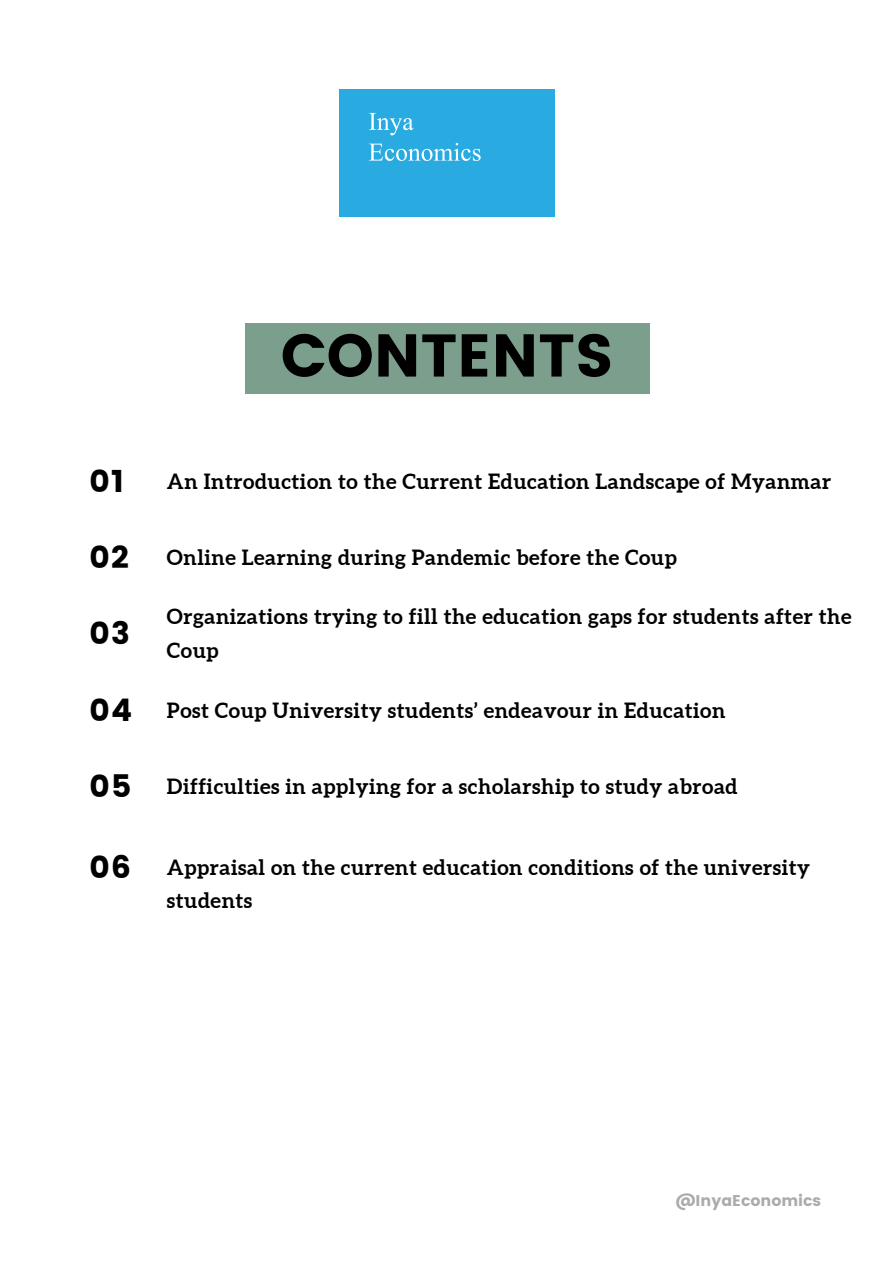
<style>
.page{position:relative;width:894px;height:1264px;background:#fff}
.page>*{position:absolute;margin:0;border:0;box-sizing:border-box;transform-origin:0 0}
.t1{font:60px "Poppins";color:#000}
.t2{font:31.05px "Poppins";letter-spacing:.05em;color:#000}
.t3{font:700 21px/33.8px "Aleo";letter-spacing:.025em;color:#000}
.t4{font:15.45px "Poppins";color:#ababab}
</style>
<div class="page">
<div style="left:244px;top:323px;width:405px;height:71px;background:#7c9f8d"></div>
<div style="left:339px;top:89px;width:215px;height:128px;background:#29abe2"></div>
<p class="t1" style="left:280px;top:321px;width:334px">CONTENTS</p>
<p class="t2" style="left:89px;top:463px;width:36px">01</p>
<p class="t3" style="left:167px;top:464px;width:665px">An Introduction to the Current Education Landscape of Myanmar</p>
<p class="t2" style="left:89px;top:539px;width:41px">02</p>
<p class="t2" style="left:89px;top:615px;width:42px">03</p>
<p class="t3" style="left:167px;top:540px;width:511px">Online Learning during Pandemic before the Coup</p>
<p class="t3" style="left:167px;top:599px;width:686px">Organizations trying to fill the education gaps for students after the<br>Coup</p>
<p class="t2" style="left:89px;top:691px;width:44px">04</p>
<p class="t3" style="left:167px;top:693px;width:560px">Post Coup University students’ endeavour in Education</p>
<p class="t2" style="left:89px;top:768px;width:44px">05</p>
<p class="t3" style="left:167px;top:769px;width:572px">Difficulties in applying for a scholarship to study abroad</p>
<p class="t2" style="left:89px;top:848px;width:43px">06</p>
<p class="t3" style="left:167px;top:850px;width:644px">Appraisal on the current education conditions of the university students</p>
<p class="t4" style="left:675px;top:1191px;width:147px">@InyaEconomics</p>
</div>
